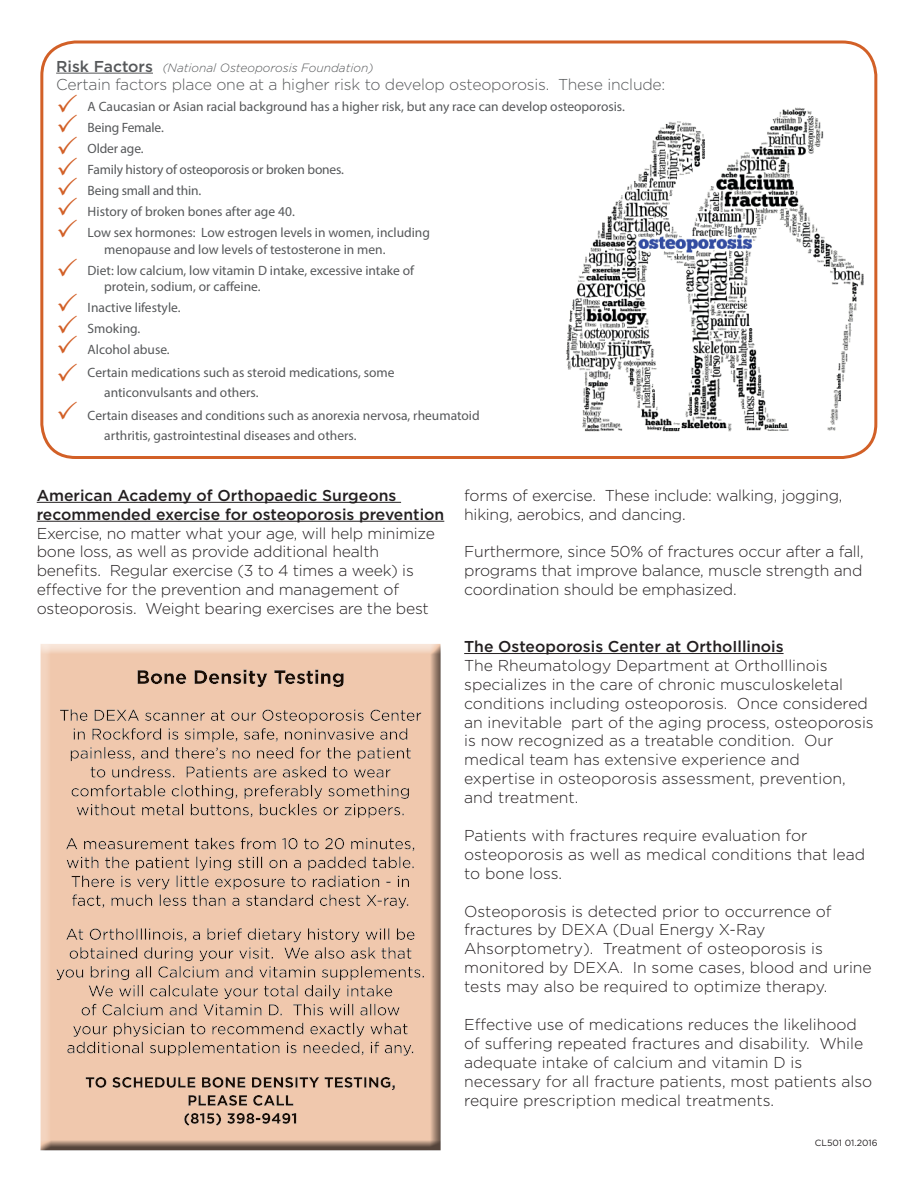
<style>
.page{position:relative;width:918px;height:1188px;background:#fff}
.page>*{position:absolute;margin:0;border:0;box-sizing:border-box;transform-origin:0 0}
.t1{font:300 15.75px/18.9px "Gotham";color:#231f20}
.t2{font:500 15.75px/18.9px "Gotham";color:#231f20}
.t3{font:300 15.75px "Gotham";letter-spacing:-.015em;color:#56585a}
.t4{font:13.5px/21px "Myriad Pro";color:#56585a}
.t5{font:italic 300 12px "Gotham";color:#56585a}
.t6{font:9px "Gotham";color:#231f20}
.s1{font-weight:500;font-style:normal;font-size:15.75px}
</style>
<div class="page">
<img style="left:566px;top:90px;width:312px;height:355px">
<div style="left:40px;top:40px;width:837px;height:419px;border:3px solid #d26027;border-radius:34px"></div>
<hr style="left:56px;top:73px;width:97px;height:1px;background:#56585a">
<hr style="left:37px;top:502px;width:364px;height:1px;background:#231f20">
<hr style="left:37px;top:521px;width:407px;height:1px;background:#231f20">
<hr style="left:464px;top:653px;width:320px;height:1px;background:#231f20">
<div style="left:39px;top:639px;width:409px;height:512px;background:#231f20;opacity:.75"></div>
<p class="t5" style="left:56px;top:60px;width:319px"><span class="s1">Risk Factors</span> (National Osteoporosis Foundation)</p>
<p class="t3" style="left:56px;top:75px;width:611px">Certain factors place one at a higher risk to develop osteoporosis. These include:</p>
<p class="t4" style="left:88px;top:96px;width:539px">A Caucasian or Asian racial background has a higher risk, but any race can develop osteoporosis.<br>Being Female.</p>
<p class="t4" style="left:88px;top:138px;width:57px">Older age.</p>
<p class="t4" style="left:88px;top:159px;width:258px">Family history of osteoporosis or broken bones.</p>
<p class="t4" style="left:88px;top:180px;width:115px">Being small and thin.</p>
<p class="t4" style="left:88px;top:201px;width:209px">History of broken bones after age 40.</p>
<p class="t4" style="left:88px;top:222px;width:344px">Low sex hormones: Low estrogen levels in women, including</p>
<p class="t4" style="left:104px;top:239px;width:283px">menopause and low levels of testosterone in men.</p>
<p class="t4" style="left:88px;top:260px;width:328px">Diet: low calcium, low vitamin D intake, excessive intake of</p>
<p class="t4" style="left:104px;top:276px;width:158px">protein, sodium, or caffeine.</p>
<p class="t4" style="left:88px;top:297px;width:94px">Inactive lifestyle.</p>
<p class="t4" style="left:88px;top:318px;width:54px">Smoking.</p>
<p class="t4" style="left:88px;top:339px;width:84px">Alcohol abuse.</p>
<p class="t4" style="left:88px;top:362px;width:308px">Certain medications such as steroid medications, some</p>
<p class="t4" style="left:104px;top:382px;width:156px">anticonvulsants and others.</p>
<p class="t4" style="left:88px;top:404px;width:394px">Certain diseases and conditions such as anorexia nervosa, rheumatoid</p>
<p class="t4" style="left:104px;top:425px;width:254px">arthritis, gastrointestinal diseases and others.</p>
<p class="t2" style="left:37px;top:486px;width:409px">American Academy of Orthopaedic Surgeons recommended exercise for osteoporosis prevention</p>
<p class="t1" style="left:37px;top:523px;width:400px">Exercise, no matter what your age, will help minimize bone loss, as well as provide additional health benefits. Regular exercise (3 to 4 times a week) is effective for the prevention and management of osteoporosis. Weight bearing exercises are the best</p>
<p class="t1" style="left:464px;top:485px;width:380px">forms of exercise. These include: walking, jogging, hiking, aerobics, and dancing.</p>
<p class="t1" style="left:464px;top:542px;width:401px;text-align:justify">Furthermore, since 50% of fractures occur after a fall, programs that improve balance, muscle strength and coordination should be emphasized.</p>
<p class="t2" style="left:464px;top:637px;width:321px">The Osteoporosis Center at OrthoIllinois</p>
<p class="t1" style="left:464px;top:655px;width:380px">The Rheumatology Department at OrthoIllinois specializes in the care of chronic musculoskeletal</p>
<p class="t1" style="left:464px;top:693px;width:411px">conditions including osteoporosis. Once considered an inevitable part of the aging process, osteoporosis is now recognized as a treatable condition. Our medical team has extensive experience and expertise in osteoporosis assessment, prevention, and treatment.</p>
<p class="t1" style="left:464px;top:826px;width:402px">Patients with fractures require evaluation for osteoporosis as well as medical conditions that lead to bone loss.</p>
<p class="t1" style="left:464px;top:901px;width:369px">Osteoporosis is detected prior to occurrence of</p>
<p class="t1" style="left:464px;top:920px;width:409px">fractures by DEXA (Dual Energy X-Ray Ahsorptometry). Treatment of osteoporosis is monitored by DEXA. In some cases, blood and urine tests may also be required to optimize therapy.</p>
<p class="t1" style="left:464px;top:1015px;width:401px">Effective use of medications reduces the likelihood of suffering repeated fractures and disability. While</p>
<p class="t1" style="left:464px;top:1052px;width:410px">adequate intake of calcium and vitamin D is necessary for all fracture patients, most patients also require prescription medical treatments.</p>
<p class="t6" style="left:815px;top:1137px;width:64px">CL501 01.2016</p>
</div>
